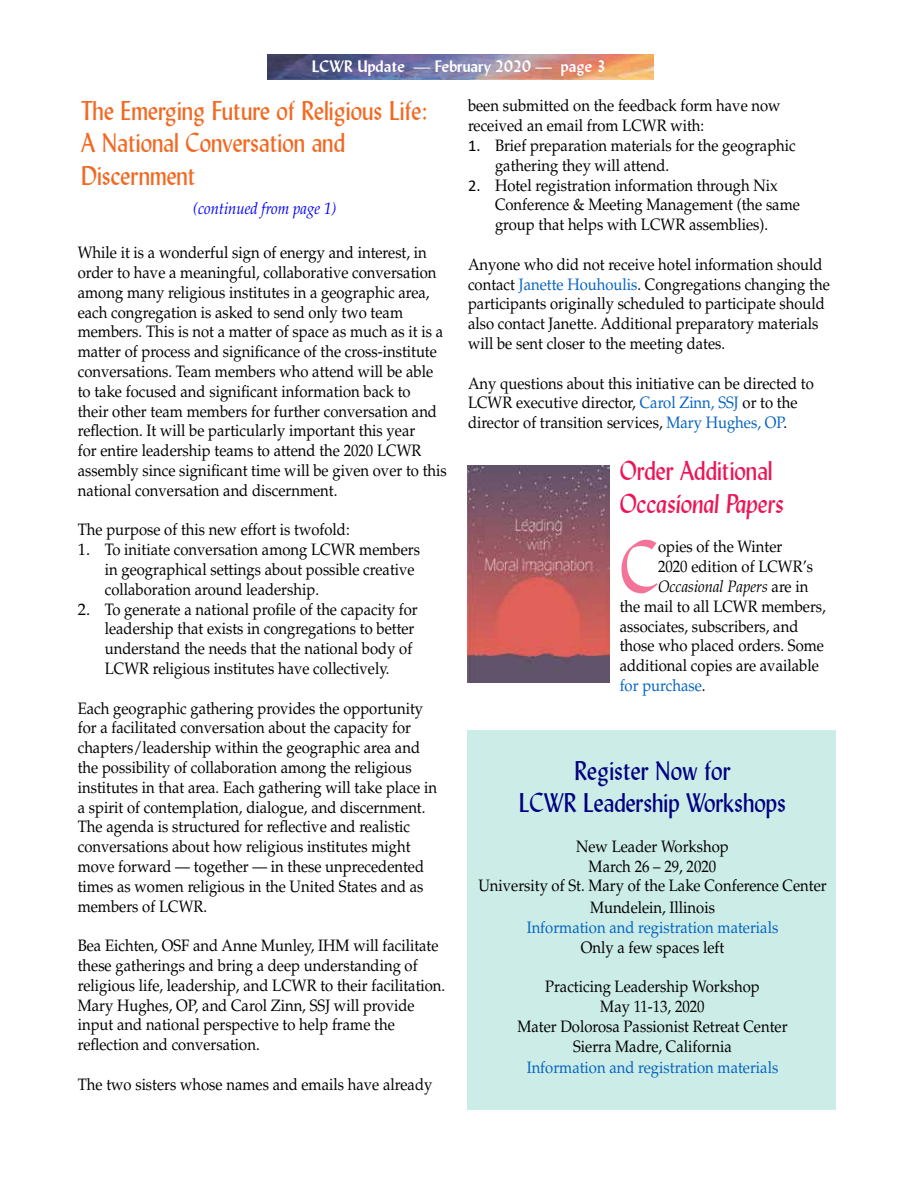
<style>
.page{position:relative;width:918px;height:1188px;background:#fff}
.page>*{position:absolute;margin:0;border:0;box-sizing:border-box;transform-origin:0 0}
.t1{font:72.45px "Lydian BT";color:#f47399;scale:.9 1}
.t2{font:27px/32.4px "Lydian BT";color:#f26922;scale:.9 1}
.t3{font:27px/32.4px "Lydian BT";color:#000080;text-align:center;scale:.9 1}
.t4{font:italic 27px "Lydian BT";color:#ed1556;scale:.9 1}
.t5{font:27px "Lydian BT";color:#ed1556;scale:.9 1}
.t6{font:16.5px/19.8px "Palatino LT Std";color:#000;scale:.9 1}
.t7{font:16.5px/19.8px "Palatino LT Std";color:#000}
.t8{font:16.5px "Palatino LT Std";color:#0563c1;scale:.9 1}
.t9{font:700 16.5px "Lydian BT";color:#fff}
.t10{font:italic 16.5px "Palatino LT Std";color:#000;scale:.9 1}
.t11{font:italic 16.5px "Palatino LT Std";color:#00f;scale:.9 1}
.s1{font-family:"Calibri"}
.s2{color:#0563c1}
.s3{font-style:normal}
.s4{color:#000}
</style>
<div class="page">
<img style="left:268px;top:54px;width:386px;height:26px">
<div style="left:467px;top:730px;width:369px;height:380px;background:#ccede7"></div>
<img style="left:467px;top:466px;width:142px;height:217px">
<p class="t9" style="left:312px;top:56px;width:296px">LCWR Update — February 2020 — page 3</p>
<h2 class="t2" style="left:81px;top:94px;width:387px">The Emerging Future of Religious Life:<br>A National Conversation and<br>Discernment</h2>
<p class="t6" style="left:468px;top:96px;width:349px">been submitted on the feedback form have now received an email from LCWR with:</p>
<p class="t6" style="left:495px;top:136px;width:336px;text-indent:-27px"><span class="s1">1.</span> Brief preparation materials for the geographic gathering they will attend.</p>
<p class="t6" style="left:495px;top:175px;width:340px;text-indent:-27px"><span class="s1">2.</span> Hotel registration information through Nix<br>Conference &amp; Meeting Management (the same group that helps with LCWR assemblies).</p>
<p class="t6" style="left:468px;top:255px;width:404px">Anyone who did not receive hotel information should contact <span class="s2">Janette Houhoulis</span>. Congregations changing the participants originally scheduled to participate should also contact Janette. Additional preparatory materials will be sent closer to the meeting dates.</p>
<p class="t6" style="left:468px;top:373px;width:386px">Any questions about this initiative can be directed to<br>LCWR executive director, <span class="s2">Carol Zinn, SSJ</span> or to the director of transition services, <span class="s2">Mary Hughes, OP</span>.</p>
<h2 class="t5" style="left:620px;top:454px;width:172px">Order Additional</h2>
<h2 class="t4" style="left:620px;top:487px;width:184px">Occasional Papers</h2>
<h1 class="t1" style="left:620px;top:522px;width:44px">C</h1>
<p class="t6" style="left:658px;top:537px;width:140px">opies of the Winter</p>
<p class="t11" style="left:193px;top:199px;width:161px">(continued from page 1)</p>
<p class="t6" style="left:78px;top:243px;width:412px">While it is a wonderful sign of energy and interest, in order to have a meaningful, collaborative conversation among many religious institutes in a geographic area, each congregation is asked to send only two team members. This is not a matter of space as much as it is a matter of process and significance of the cross-institute conversations. Team members who attend will be able to take focused and significant information back to<br>their other team members for further conversation and reflection. It will be particularly important this year<br>for entire leadership teams to attend the 2020 LCWR assembly since significant time will be given over to this national conversation and discernment.</p>
<p class="t6" style="left:78px;top:520px;width:304px">The purpose of this new effort is twofold:</p>
<p class="t7" style="left:105px;top:540px;width:317px;text-indent:-27px">1. To initiate conversation among LCWR members in geographical settings about possible creative collaboration around leadership.</p>
<p class="t7" style="left:105px;top:599px;width:315px;text-indent:-27px">2. To generate a national profile of the capacity for leadership that exists in congregations to better understand the needs that the national body of LCWR religious institutes have collectively.</p>
<p class="t6" style="left:78px;top:698px;width:401px">Each geographic gathering provides the opportunity for a facilitated conversation about the capacity for chapters/leadership within the geographic area and the possibility of collaboration among the religious institutes in that area. Each gathering will take place in a spirit of contemplation, dialogue, and discernment.<br>The agenda is structured for reflective and realistic conversations about how religious institutes might move forward — together — in these unprecedented times as women religious in the United States and as members of LCWR.</p>
<p class="t6" style="left:78px;top:936px;width:410px">Bea Eichten, OSF and Anne Munley, IHM will facilitate these gatherings and bring a deep understanding of religious life, leadership, and LCWR to their facilitation.<br>Mary Hughes, OP, and Carol Zinn, SSJ will provide input and national perspective to help frame the reflection and conversation.</p>
<p class="t6" style="left:78px;top:1075px;width:395px">The two sisters whose names and emails have already</p>
<p class="t6" style="left:658px;top:557px;width:174px">2020 edition of LCWR’s</p>
<p class="t10" style="left:658px;top:577px;width:169px">Occasional Papers <span class="s3">are in</span></p>
<p class="t6" style="left:620px;top:597px;width:231px">the mail to all LCWR members,</p>
<p class="t6" style="left:620px;top:616px;width:200px">associates, subscribers, and</p>
<p class="t6" style="left:620px;top:636px;width:229px">those who placed orders. Some</p>
<p class="t6" style="left:620px;top:656px;width:223px">additional copies are available</p>
<p class="t8" style="left:620px;top:676px;width:97px">for purchase<span class="s4">.</span></p>
<h2 class="t3" style="left:519px;top:754px;width:298px">Register Now for<br>LCWR Leadership Workshops</h2>
<p class="t6" style="left:478px;top:837px;width:389px;text-align:center">New Leader Workshop<br>March 26 – 29, 2020<br>University of St. Mary of the Lake Conference Center</p>
<p class="t6" style="left:590px;top:898px;width:140px">Mundelein, Illinois</p>
<p class="t8" style="left:527px;top:917px;width:281px">Information and registration materials</p>
<p class="t6" style="left:581px;top:937px;width:161px">Only a few spaces left</p>
<p class="t6" style="left:517px;top:977px;width:302px;text-align:center">Practicing Leadership Workshop<br>May 11-13, 2020<br>Mater Dolorosa Passionist Retreat Center<br>Sierra Madre, California</p>
<p class="t8" style="left:527px;top:1058px;width:281px">Information and registration materials</p>
</div>
